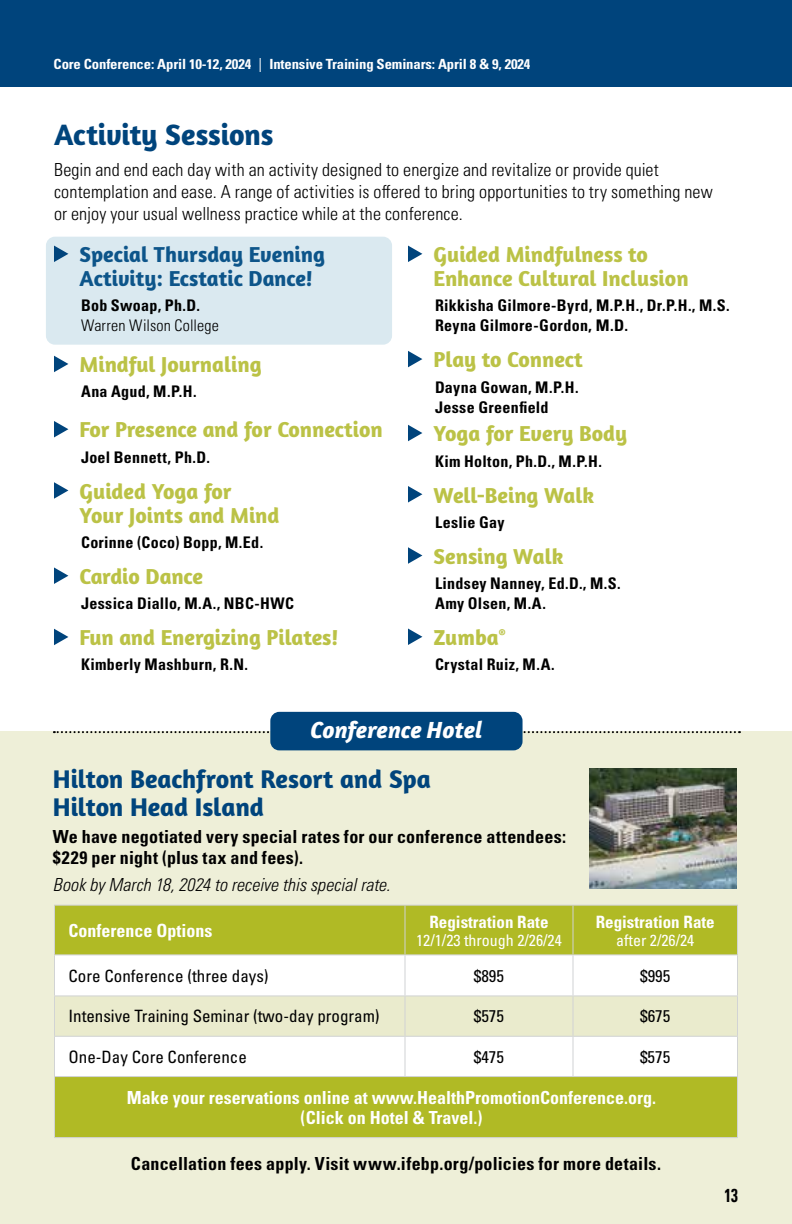
<style>
.page{position:relative;width:792px;height:1224px;background:#fff}
.page>*{position:absolute;margin:0;border:0;box-sizing:border-box;transform-origin:0 0}
.t1{font:700 30px "Amaranth";letter-spacing:-.005em;color:#00447c}
.t2{font:700 26px/28px "Amaranth";letter-spacing:-.005em;color:#00447c}
.t3{font:italic 700 24px "Amaranth";letter-spacing:-.005em;color:#fff}
.t4{font:700 22px/24px "Amaranth";color:#bbc246}
.t5{font:700 22px/24px "Amaranth";color:#0d558a}
.t6{font:700 condensed 18.8px "Univers LT Pro";color:#000;scale:.82 1}
.t7{font:300 condensed 18px/22px "Univers LT Pro";letter-spacing:.01em;color:#000}
.t8{font:700 condensed 18px/22px "Univers LT Pro";letter-spacing:.015em;color:#000}
.t9{font:700 condensed 18px/20px "Univers LT Pro";color:#fff;text-align:center}
.t10{font:italic 300 condensed 18px "Univers LT Pro";color:#000}
.t11{font:condensed 17px "Univers LT Pro";color:#000}
.t12{font:700 condensed 17px "Univers LT Pro";color:#fff}
.t13{font:700 condensed 16px/20px "Univers LT Pro";letter-spacing:.02em;color:#000}
.t14{font:condensed 16px "Univers LT Pro";color:#fff}
.t15{font:300 condensed 16px "Univers LT Pro";letter-spacing:.01em;color:#000}
.t16{font:700 condensed 14px "Univers LT Pro";letter-spacing:-.01em;color:#fff;scale:1.05 1}
.s1{font-weight:400}
</style>
<div class="page">
<div style="left:0;top:0;width:792px;height:86px;background:#00447c"></div>
<div style="left:46px;top:237px;width:346px;height:108px;background:#dae9f0;border-radius:9px"></div>
<svg style="left:54px;top:246px;width:14px;height:16px"></svg>
<svg style="left:54px;top:356px;width:14px;height:16px"></svg>
<svg style="left:54px;top:421px;width:14px;height:16px"></svg>
<svg style="left:54px;top:482px;width:14px;height:17px"></svg>
<svg style="left:54px;top:567px;width:14px;height:17px"></svg>
<svg style="left:54px;top:629px;width:14px;height:16px"></svg>
<svg style="left:408px;top:246px;width:14px;height:16px"></svg>
<svg style="left:408px;top:351px;width:14px;height:16px"></svg>
<svg style="left:408px;top:425px;width:14px;height:16px"></svg>
<svg style="left:408px;top:486px;width:14px;height:17px"></svg>
<svg style="left:408px;top:547px;width:14px;height:17px"></svg>
<svg style="left:408px;top:629px;width:14px;height:16px"></svg>
<div style="left:0;top:731px;width:792px;height:493px;background:#eeefd8"></div>
<div style="left:55px;top:906px;width:682px;height:231px;background:#b0ba25"></div>
<div style="left:55px;top:955px;width:682px;height:121px;background:#fff"></div>
<div style="left:55px;top:996px;width:682px;height:40px;background:#eaebcd"></div>
<hr style="left:54px;top:995px;width:351px;height:1px;background:#d1d3d4">
<hr style="left:54px;top:1036px;width:351px;height:1px;background:#d1d3d4">
<hr style="left:54px;top:1076px;width:351px;height:1px;background:#d1d3d4">
<hr style="left:54px;top:1137px;width:351px;height:1px;background:#d1d3d4">
<hr style="left:405px;top:1137px;width:168px;height:1px;background:#d1d3d4">
<hr style="left:573px;top:1137px;width:165px;height:1px;background:#d1d3d4">
<hr style="left:404px;top:906px;width:2px;height:48px;background:#d1d3d4">
<hr style="left:404px;top:955px;width:2px;height:40px;background:#d1d3d4">
<hr style="left:404px;top:996px;width:2px;height:40px;background:#d1d3d4">
<hr style="left:404px;top:1037px;width:2px;height:39px;background:#d1d3d4">
<hr style="left:54px;top:905px;width:351px;height:1px;background:#d1d3d4">
<hr style="left:405px;top:905px;width:168px;height:1px;background:#d1d3d4">
<hr style="left:573px;top:905px;width:165px;height:1px;background:#d1d3d4">
<hr style="left:54px;top:954px;width:351px;height:1px;background:#d1d3d4">
<hr style="left:405px;top:954px;width:168px;height:1px;background:#d1d3d4">
<hr style="left:573px;top:954px;width:165px;height:1px;background:#d1d3d4">
<hr style="left:54px;top:906px;width:1px;height:48px;background:#d1d3d4">
<hr style="left:54px;top:955px;width:1px;height:40px;background:#d1d3d4">
<hr style="left:54px;top:996px;width:1px;height:40px;background:#d1d3d4">
<hr style="left:54px;top:1037px;width:1px;height:39px;background:#d1d3d4">
<hr style="left:54px;top:1077px;width:1px;height:60px;background:#d1d3d4">
<hr style="left:572px;top:906px;width:2px;height:48px;background:#d1d3d4">
<hr style="left:737px;top:906px;width:1px;height:48px;background:#d1d3d4">
<hr style="left:572px;top:955px;width:2px;height:40px;background:#d1d3d4">
<hr style="left:737px;top:955px;width:1px;height:40px;background:#d1d3d4">
<hr style="left:405px;top:995px;width:168px;height:1px;background:#d1d3d4">
<hr style="left:573px;top:995px;width:165px;height:1px;background:#d1d3d4">
<hr style="left:572px;top:996px;width:2px;height:40px;background:#d1d3d4">
<hr style="left:737px;top:996px;width:1px;height:40px;background:#d1d3d4">
<hr style="left:405px;top:1036px;width:168px;height:1px;background:#d1d3d4">
<hr style="left:573px;top:1036px;width:165px;height:1px;background:#d1d3d4">
<hr style="left:572px;top:1037px;width:2px;height:39px;background:#d1d3d4">
<hr style="left:737px;top:1037px;width:1px;height:39px;background:#d1d3d4">
<hr style="left:405px;top:1076px;width:168px;height:1px;background:#d1d3d4">
<hr style="left:573px;top:1076px;width:165px;height:1px;background:#d1d3d4">
<hr style="left:737px;top:1077px;width:1px;height:60px;background:#d1d3d4">
<svg style="left:54px;top:731px;width:686px;height:2px"></svg>
<div style="left:270px;top:712px;width:253px;height:38px;background:#00447c;border-radius:9px"></div>
<img style="left:589px;top:768px;width:148px;height:120px">
<p class="t16" style="left:54px;top:56px;width:456px">Core Conference: April 10-12, 2024 <span class="s1">|</span> Intensive Training Seminars: April 8 &amp; 9, 2024</p>
<h1 class="t1" style="left:54px;top:116px;width:221px">Activity Sessions</h1>
<p class="t7" style="left:54px;top:158px;width:660px">Begin and end each day with an activity designed to energize and revitalize or provide quiet contemplation and ease. A range of activities is offered to bring opportunities to try something new or enjoy your usual wellness practice while at the conference.</p>
<h3 class="t5" style="left:80px;top:242px;width:247px">Special Thursday Evening<br>Activity: Ecstatic Dance!</h3>
<p class="t13" style="left:81px;top:295px;width:120px">Bob Swoap, Ph.D.</p>
<p class="t15" style="left:81px;top:315px;width:140px">Warren Wilson College</p>
<h3 class="t4" style="left:80px;top:352px;width:183px">Mindful Journaling</h3>
<p class="t13" style="left:81px;top:382px;width:117px">Ana Agud, M.P.H.</p>
<h3 class="t4" style="left:80px;top:417px;width:305px">For Presence and for Connection</h3>
<p class="t13" style="left:81px;top:447px;width:130px">Joel Bennett, Ph.D.</p>
<h3 class="t4" style="left:80px;top:479px;width:201px">Guided Yoga for<br>Your Joints and Mind</h3>
<p class="t13" style="left:81px;top:532px;width:184px">Corinne (Coco) Bopp, M.Ed.</p>
<h3 class="t4" style="left:80px;top:564px;width:125px">Cardio Dance</h3>
<p class="t13" style="left:81px;top:593px;width:215px">Jessica Diallo, M.A., NBC-HWC</p>
<h3 class="t4" style="left:80px;top:625px;width:261px">Fun and Energizing Pilates!</h3>
<p class="t13" style="left:81px;top:655px;width:169px">Kimberly Mashburn, R.N.</p>
<h3 class="t4" style="left:434px;top:242px;width:256px">Guided Mindfulness to<br>Enhance Cultural Inclusion</h3>
<p class="t13" style="left:435px;top:295px;width:296px">Rikkisha Gilmore-Byrd, M.P.H., Dr.P.H., M.S.<br>Reyna Gilmore-Gordon, M.D.</p>
<h3 class="t4" style="left:434px;top:347px;width:151px">Play to Connect</h3>
<p class="t13" style="left:435px;top:377px;width:145px">Dayna Gowan, M.P.H.<br>Jesse Greenfield</p>
<h3 class="t4" style="left:434px;top:421px;width:195px">Yoga for Every Body</h3>
<p class="t13" style="left:435px;top:451px;width:168px">Kim Holton, Ph.D., M.P.H.</p>
<h3 class="t4" style="left:434px;top:482px;width:162px">Well-Being Walk</h3>
<p class="t13" style="left:435px;top:512px;width:71px">Leslie Gay</p>
<h3 class="t4" style="left:434px;top:544px;width:131px">Sensing Walk</h3>
<p class="t13" style="left:435px;top:573px;width:187px">Lindsey Nanney, Ed.D., M.S.<br>Amy Olsen, M.A.</p>
<h3 class="t4" style="left:434px;top:625px;width:74px">Zumba<sup>®</sup></h3>
<p class="t13" style="left:435px;top:654px;width:121px">Crystal Ruiz, M.A.</p>
<h3 class="t3" style="left:310px;top:715px;width:173px">Conference Hotel</h3>
<h2 class="t2" style="left:53px;top:764px;width:379px">Hilton Beachfront Resort and Spa<br>Hilton Head Island</h2>
<p class="t8" style="left:53px;top:825px;width:515px">We have negotiated very special rates for our conference attendees: $229 per night (plus tax and fees).</p>
<p class="t10" style="left:53px;top:873px;width:339px">Book by March 18, 2024 to receive this special rate.</p>
<p class="t9" style="left:68px;top:920px;width:145px">Conference Options</p>
<p class="t12" style="left:429px;top:911px;width:121px">Registration Rate</p>
<p class="t14" style="left:416px;top:930px;width:147px">12/1/23 through 2/26/24</p>
<p class="t12" style="left:596px;top:911px;width:121px">Registration Rate</p>
<p class="t14" style="left:616px;top:930px;width:80px">after 2/26/24</p>
<p class="t11" style="left:68px;top:965px;width:202px">Core Conference (three days)</p>
<p class="t11" style="left:474px;top:965px;width:32px">$895</p>
<p class="t11" style="left:640px;top:965px;width:32px">$995</p>
<p class="t11" style="left:68px;top:1005px;width:313px">Intensive Training Seminar (two-day program)</p>
<p class="t11" style="left:474px;top:1005px;width:32px">$575</p>
<p class="t11" style="left:640px;top:1005px;width:32px">$675</p>
<p class="t11" style="left:68px;top:1046px;width:180px">One-Day Core Conference</p>
<p class="t11" style="left:474px;top:1046px;width:32px">$475</p>
<p class="t11" style="left:640px;top:1046px;width:32px">$575</p>
<p class="t9" style="left:127px;top:1087px;width:531px">Make your reservations online at www.HealthPromotionConference.org. (Click on Hotel &amp; Travel.)</p>
<p class="t8" style="left:131px;top:1152px;width:532px">Cancellation fees apply. Visit www.ifebp.org/policies for more details.</p>
<p class="t6" style="left:724px;top:1184px;width:18px">13</p>
</div>
